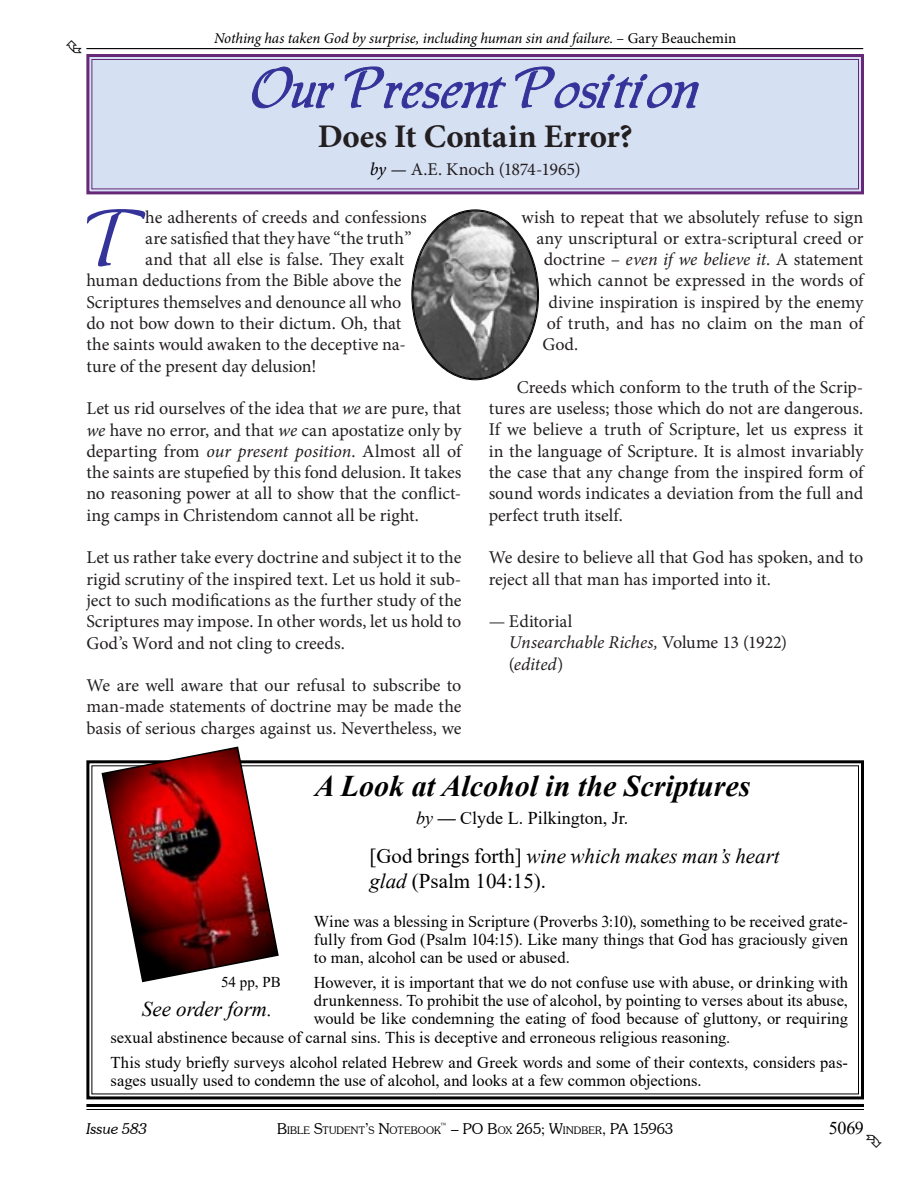
<style>
.page{position:relative;width:918px;height:1188px;background:#fff}
.page>*{position:absolute;margin:0;border:0;box-sizing:border-box;transform-origin:0 0}
.t1{font:73.8px "Allure SSK";color:#339}
.t2{font:54px "Allure SSK";color:#339}
.t3{font:700 33px "Minion Pro";color:#231f20}
.t4{font:italic 700 30px "Times New Roman";color:#000}
.t5{font:21px/25.2px "Times New Roman";color:#000}
.t6{font:italic 21px "Times New Roman";color:#000}
.t7{font:18px/21.3px "Minion Pro";color:#231f20;text-align:justify}
.t8{font:18px "Times New Roman";color:#000}
.t9{font:16.5px/18px "Times New Roman";color:#000;text-align:justify}
.t10{font:italic 15px "Minion Pro";letter-spacing:-.01em;color:#000}
.t11{font:300 15px "Souvenir IT Cby BT";color:#000}
.t12{font:italic 300 15px "Souvenir IT Cby BT";letter-spacing:.005em;color:#000}
.t13{font:15px "Times New Roman";color:#000}
.t14{font:300 10.5px "Souvenir IT Cby BT";letter-spacing:.015em;color:#000}
.t15{font:300 8.7px "Souvenir IT Cby BT";color:#000}
.s1{font-style:normal}
.s2{font-style:italic;color:#000}
.s3{font-style:italic}
.s4{font-weight:700}
.s5{font-size:15px}
.s6{font-size:10.5px}
</style>
<div class="page">
<hr style="left:86px;top:1104px;width:778px;height:3px;background:#000">
<hr style="left:86px;top:1109px;width:778px;height:1px;background:#000">
<hr style="left:86px;top:48px;width:777px;height:1px;background:#000">
<svg style="left:86px;top:54px;width:778px;height:141px;background:#ccd2ea"></svg>
<div style="left:91px;top:59px;width:768px;height:130px;border:1px solid #672878"></div>
<svg style="left:86px;top:760px;width:778px;height:340px"></svg>
<svg style="left:101px;top:746px;width:179px;height:237px"></svg>
<img style="left:412px;top:210px;width:126px;height:169px">
<p class="t10" style="left:214px;top:28px;width:524px">Nothing has taken God by surprise, including human sin and failure. <span class="s1">– Gary Beauchemin</span></p>
<h2 class="t2" style="left:253px;top:65px;width:446px">Our Present Position</h2>
<h3 class="t3" style="left:318px;top:113px;width:316px">Does It Contain Error?</h3>
<p class="t7" style="left:370px;top:159px;width:212px"><span class="s2">by —</span> A.E. Knoch (1874-1965)</p>
<h1 class="t1" style="left:86px;top:208px;width:60px">T</h1>
<p class="t7" style="left:145px;top:206px;width:283px">he adherents of creeds and confessions</p>
<p class="t7" style="left:145px;top:228px;width:268px">are satisfied that they have “the truth”</p>
<p class="t7" style="left:145px;top:249px;width:261px">and that all else is false. They exalt</p>
<p class="t7" style="left:86px;top:270px;width:317px">human deductions from the Bible above the</p>
<p class="t7" style="left:86px;top:291px;width:317px">Scriptures themselves and denounce all who</p>
<p class="t7" style="left:86px;top:313px;width:316px">do not bow down to their dictum. Oh, that</p>
<p class="t7" style="left:86px;top:334px;width:321px">the saints would awaken to the deceptive na-</p>
<p class="t7" style="left:86px;top:355px;width:232px">ture of the present day delusion!</p>
<p class="t7" style="left:86px;top:398px;width:376px">Let us rid ourselves of the idea that <span class="s3">we</span> are pure, that <span class="s3">we</span> have no error, and that <span class="s3">we</span> can apostatize only by departing from <span class="s3">our present position</span>. Almost all of the saints are stupefied by this fond delusion. It takes no reasoning power at all to show that the conflict&shy;ing camps in Christendom cannot all be right.</p>
<p class="t7" style="left:86px;top:547px;width:376px">Let us rather take every doctrine and subject it to the rigid scrutiny of the inspired text. Let us hold it sub&shy;ject to such modifications as the further study of the Scriptures may impose. In other words, let us hold to God’s Word and not cling to creeds.</p>
<p class="t7" style="left:86px;top:675px;width:377px">We are well aware that our refusal to subscribe to man-made statements of doctrine may be made the basis of serious charges against us. Nevertheless, we</p>
<p class="t7" style="left:521px;top:206px;width:343px">wish to repeat that we absolutely refuse to sign</p>
<p class="t7" style="left:536px;top:227px;width:328px">any unscriptural or extra-scriptural creed or</p>
<p class="t7" style="left:544px;top:249px;width:321px">doctrine – <span class="s3">even if we believe it</span>. A statement</p>
<p class="t7" style="left:548px;top:270px;width:316px">which cannot be expressed in the words of</p>
<p class="t7" style="left:548px;top:291px;width:316px">divine inspiration is inspired by the enemy</p>
<p class="t7" style="left:547px;top:313px;width:318px">of truth, and has no claim on the man of</p>
<p class="t7" style="left:542px;top:334px;width:37px">God.</p>
<p class="t7" style="left:489px;top:377px;width:376px;text-indent:28px">Creeds which conform to the truth of the Scrip&shy;tures are useless; those which do not are dangerous.<br>If we believe a truth of Scripture, let us express it in the language of Scripture. It is almost invariably the case that any change from the inspired form of sound words indicates a deviation from the full and perfect truth itself.</p>
<p class="t7" style="left:489px;top:547px;width:376px">We desire to believe all that God has spoken, and to reject all that man has imported into it.</p>
<p class="t7" style="left:509px;top:611px;width:280px;text-align:left;text-indent:-20px">— Editorial<br><span class="s3">Unsearchable Riches,</span> Volume 13 (1922) (<span class="s3">edited</span>)</p>
<h3 class="t4" style="left:315px;top:765px;width:437px">A Look at Alcohol in the Scriptures</h3>
<p class="t8" style="left:416px;top:805px;width:214px"><span class="s3">by</span> <span class="s4">—</span> Clyde L. Pilkington, Jr.</p>
<p class="t5" style="left:369px;top:843px;width:412px">[God brings forth] <span class="s3">wine which makes man’s heart glad</span> (Psalm 104:15).</p>
<p class="t9" style="left:314px;top:912px;width:536px">Wine was a blessing in Scripture (Proverbs 3:10), something to be received grate&shy;fully from God (Psalm 104:15). Like many things that God has graciously given to man, alcohol can be used or abused.</p>
<p class="t9" style="left:314px;top:973px;width:536px">However, it is important that we do not confuse use with abuse, or drinking with</p>
<p class="t9" style="left:314px;top:991px;width:536px">drunkenness. To prohibit the use of alcohol, by pointing to verses about its abuse,</p>
<p class="t9" style="left:314px;top:1009px;width:536px">would be like condemning the eating of food because of gluttony, or requiring</p>
<p class="t9" style="left:111px;top:1028px;width:621px">sexual abstinence because of carnal sins. This is deceptive and erroneous religious reasoning.</p>
<p class="t9" style="left:111px;top:1053px;width:739px">This study briefly surveys alcohol related Hebrew and Greek words and some of their contexts, considers pas&shy;sages usually used to condemn the use of alcohol, and looks at a few common objections.</p>
<p class="t13" style="left:221px;top:971px;width:61px">54 pp, PB</p>
<p class="t6" style="left:142px;top:995px;width:132px">See order form.</p>
<p class="t14" style="left:277px;top:1124px;width:165px"><span class="s5">B</span>IBLE <span class="s5">S</span>TUDENT<span class="s5">’</span>S <span class="s5">N</span>OTEBOOK</p>
<p class="t8" style="left:829px;top:1115px;width:37px">5069</p>
<p class="t15" style="left:440px;top:1121px;width:9px">™</p>
<p class="t12" style="left:86px;top:1119px;width:62px">Issue 583</p>
<p class="t11" style="left:451px;top:1119px;width:224px">– PO B<span class="s6">OX</span> 265; W<span class="s6">INDBER</span>, PA 15963</p>
</div>
